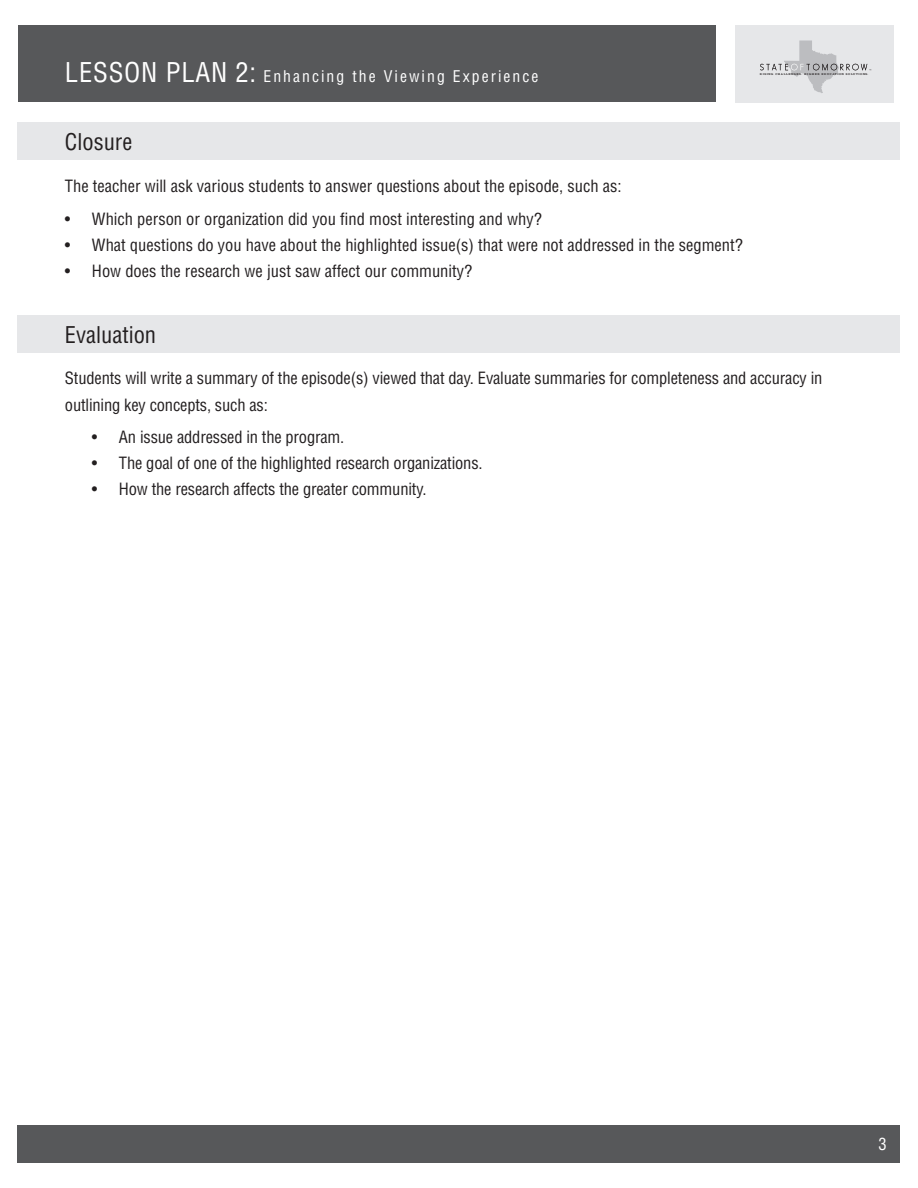
<style>
.page{position:relative;width:918px;height:1188px;background:#fff}
.page>*{position:absolute;margin:0;border:0;box-sizing:border-box;transform-origin:0 0}
.t1{font:condensed 26.55px "Helvetica";letter-spacing:.03em;color:#fff}
.t2{font:condensed 22.5px "Helvetica";color:#231f20}
.t3{font:condensed 16.5px/26.2px "Helvetica";color:#231f20}
.t4{font:condensed 16.5px "Helvetica";color:#fff}
.t5{font:condensed 15.75px "Helvetica";letter-spacing:.13em;color:#fff}
.t6{font:2.85px "Introit S Si";letter-spacing:.22em;color:#231f20}
</style>
<div class="page">
<div style="left:735px;top:26px;width:159px;height:78px;background:#e6e7e9"></div>
<svg style="left:760px;top:40px;width:111px;height:53px"></svg>
<div style="left:18px;top:26px;width:698px;height:76px;background:#57585a"></div>
<div style="left:18px;top:122px;width:882px;height:38px;background:#e6e7e9"></div>
<div style="left:18px;top:316px;width:882px;height:37px;background:#e6e7e9"></div>
<div style="left:17px;top:1125px;width:882px;height:38px;background:#57585a"></div>
<p class="t1" style="left:65px;top:55px;width:193px">LESSON PLAN 2:</p>
<p class="t6" style="left:760px;top:73px;width:110px">RISING CHALLENGES. HIGHER EDUCATION SOLUTIONS.</p>
<p class="t5" style="left:263px;top:66px;width:277px">Enhancing the Viewing Experience</p>
<p class="t2" style="left:65px;top:128px;width:69px">Closure</p>
<p class="t3" style="left:65px;top:173px;width:558px">The teacher will ask various students to answer questions about the episode, such as:</p>
<p class="t3" style="left:65px;top:205px;width:478px">• Which person or organization did you find most interesting and why?</p>
<p class="t3" style="left:65px;top:231px;width:680px">• What questions do you have about the highlighted issue(s) that were not addressed in the segment?</p>
<p class="t3" style="left:65px;top:258px;width:409px">• How does the research we just saw affect our community?</p>
<p class="t2" style="left:65px;top:321px;width:93px">Evaluation</p>
<p class="t3" style="left:65px;top:365px;width:759px">Students will write a summary of the episode(s) viewed that day. Evaluate summaries for completeness and accuracy in outlining key concepts, such as:</p>
<p class="t3" style="left:92px;top:423px;width:254px">• An issue addressed in the program.</p>
<p class="t3" style="left:92px;top:450px;width:392px">• The goal of one of the highlighted research organizations.</p>
<p class="t3" style="left:92px;top:476px;width:336px">• How the research affects the greater community.</p>
<p class="t4" style="left:879px;top:1133px;width:10px">3</p>
</div>
